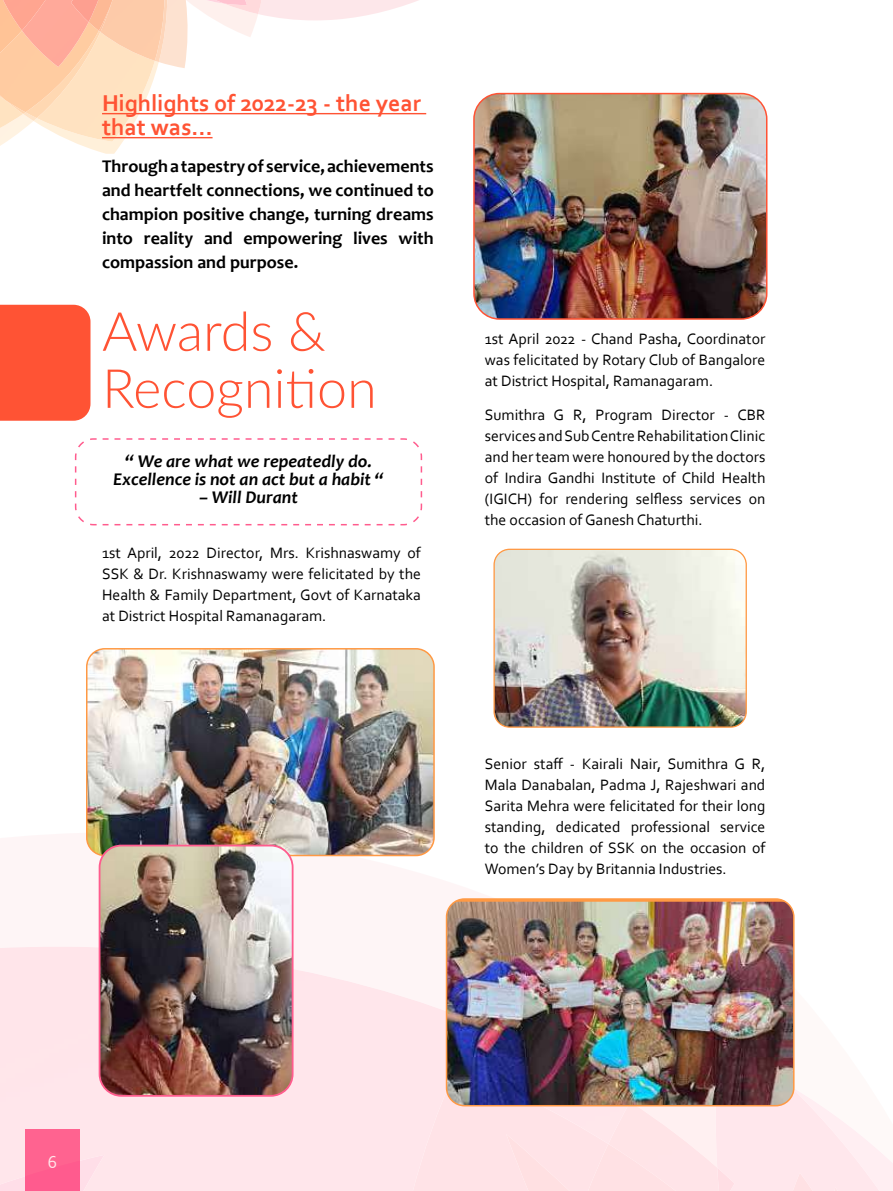
<style>
.page{position:relative;width:893px;height:1191px;background:#fff}
.page>*{position:absolute;margin:0;border:0;box-sizing:border-box;transform-origin:0 0}
.t1{font:300 54px/57px "Lato";color:#ff5334}
.t2{font:700 24px/24px "Corbel";color:#ff5334}
.t3{font:700 18px/24px "Candara";color:#000;text-align:justify}
.t4{font:italic 700 18px/18px "Candara";color:#000;text-align:center}
.t5{font:18px "Corbel";color:#fff}
.t6{font:15.75px/21px "Corbel";color:#000;text-align:justify}
</style>
<div class="page">
<img style="left:0;top:946px;width:446px;height:245px">
<div style="left:412px;top:1067px;width:196px;height:124px;background:#ffe3e7"></div>
<img style="left:608px;top:1106px;width:107px;height:85px">
<div style="left:587px;top:1143px;width:92px;height:48px;background:#ffe3e7"></div>
<img style="left:0;top:1154px;width:104px;height:37px">
<img style="left:715px;top:1049px;width:166px;height:142px">
<img style="left:717px;top:1167px;width:18px;height:24px">
<svg style="left:834px;top:1186px;width:5px;height:5px"></svg>
<img style="left:792px;top:1172px;width:22px;height:19px">
<div style="left:506px;top:1134px;width:66px;height:57px;background:#ffe3e7"></div>
<svg style="left:0;top:0;width:427px;height:154px"></svg>
<img style="left:99px;top:31px;width:13px;height:1px">
<img style="left:89px;top:0;width:24px;height:31px">
<img style="left:0;top:0;width:22px;height:54px">
<img style="left:22px;top:0;width:67px;height:67px">
<img style="left:71px;top:0;width:28px;height:22px">
<img style="left:2px;top:0;width:45px;height:31px">
<hr style="left:102px;top:113px;width:324px;height:1px;background:#ff5334">
<hr style="left:102px;top:137px;width:111px;height:1px;background:#ff5334">
<img style="left:87px;top:649px;width:345px;height:206px">
<div style="left:86px;top:648px;width:349px;height:208px;border:2px solid #f94;border-radius:18px"></div>
<img style="left:446px;top:901px;width:348px;height:204px">
<div style="left:446px;top:898px;width:348px;height:208px;border:2px solid #f94;border-radius:18px"></div>
<img style="left:495px;top:550px;width:251px;height:177px">
<div style="left:493px;top:548px;width:254px;height:179px;border:1px solid #f94;border-radius:15px"></div>
<img style="left:476px;top:94px;width:291px;height:225px">
<div style="left:473px;top:93px;width:294px;height:227px;border:2px solid #ff5334;border-radius:26px"></div>
<div style="left:0;top:305px;width:91px;height:116px;background:#ff5334"></div>
<svg style="left:74px;top:438px;width:349px;height:88px"></svg>
<img style="left:100px;top:845px;width:193px;height:250px">
<div style="left:99px;top:844px;width:195px;height:252px;border:2px solid #ff5c8e;border-radius:22px"></div>
<h2 class="t2" style="left:102px;top:91px;width:321px">Highlights of 2022-23 - the year that was…</h2>
<p class="t3" style="left:102px;top:154px;width:333px">Through a tapestry of service, achievements and heartfelt connections, we continued to champion positive change, turning dreams into reality and empowering lives with compassion and purpose.</p>
<h1 class="t1" style="left:102px;top:301px;width:276px">Awards &amp;<br>Recognition</h1>
<p class="t4" style="left:113px;top:452px;width:272px">“ We are what we repeatedly do.<br>Excellence is not an act but a habit “</p>
<p class="t4" style="left:199px;top:488px;width:100px">– Will Durant</p>
<p class="t6" style="left:102px;top:541px;width:320px">1st April, 2022 Director, Mrs. Krishnaswamy of SSK &amp; Dr. Krishnaswamy were felicitated by the Health &amp; Family Department, Govt of Karnataka at District Hospital Ramanagaram.</p>
<p class="t6" style="left:485px;top:328px;width:282px">1st April 2022 - Chand Pasha, Coordinator was felicitated by Rotary Club of Bangalore at District Hospital, Ramanagaram.</p>
<p class="t6" style="left:485px;top:404px;width:282px">Sumithra G R, Program Director - CBR services and Sub Centre Rehabilitation Clinic and her team were honoured by the doctors of Indira Gandhi Institute of Child Health (IGICH) for rendering selfless services on the occasion of Ganesh Chaturthi.</p>
<p class="t6" style="left:485px;top:752px;width:282px">Senior staff - Kairali Nair, Sumithra G R, Mala Danabalan, Padma J, Rajeshwari and Sarita Mehra were felicitated for their long standing, dedicated professional service to the children of SSK on the occasion of Women’s Day by Britannia Industries.</p>
<p class="t5" style="left:48px;top:1151px;width:11px">6</p>
</div>
